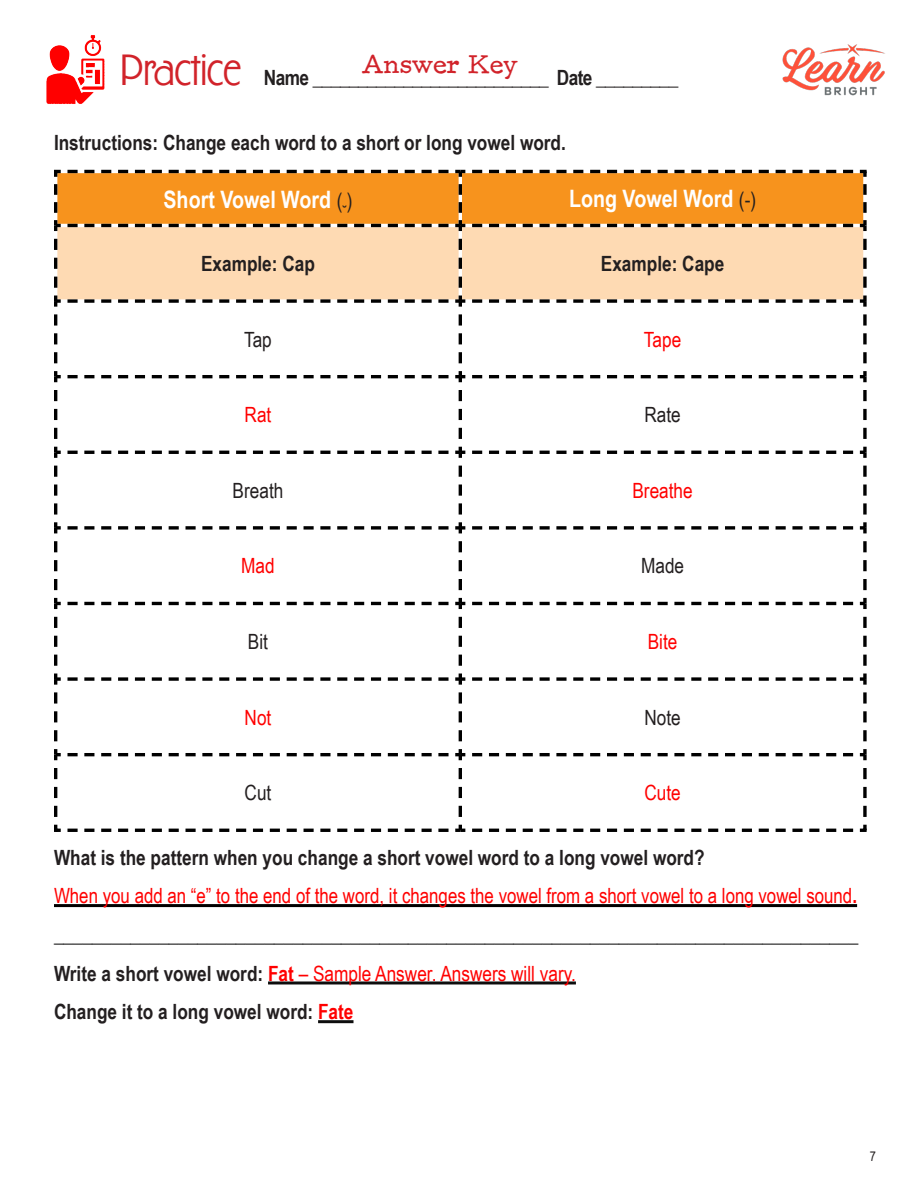
<style>
.page{position:relative;width:918px;height:1188px;background:#fff}
.page>*{position:absolute;margin:0;border:0;box-sizing:border-box;transform-origin:0 0}
.t1{font:27px "F25 Executive";letter-spacing:-.025em;color:#d1232a}
.t2{font:700 24px "Arial Narrow";color:#fff}
.t3{font:21px "Arial Narrow";color:#f00}
.Heading_2{font:700 21px "Arial Narrow";color:#231f20}
.t4{font:700 21px "Arial Narrow";color:#0d0d0d}
.Heading_2-2{font:700 21px "Arial Narrow";letter-spacing:-.025em;color:#231f20}
.t5{font:21px "Arial Narrow";color:#231f20}
.t6{font:13.5px "Arial Narrow";color:#231f20}
.s1{font-family:"Hardwood LP";font-weight:400;font-size:48px;color:#d1232a}
.s2{font-weight:400;font-size:21px;color:#231f20}
.s3{font-weight:700}
.s4{font-weight:700;color:#231f20}
.s5{color:#f00}
</style>
<div class="page">
<hr style="left:54px;top:904px;width:803px;height:3px;background:#000">
<hr style="left:268px;top:981px;width:308px;height:3px;background:#0d0d0d">
<hr style="left:318px;top:1020px;width:36px;height:3px;background:#0d0d0d">
<div style="left:57px;top:288px;width:806px;height:11px;background:#fedab3"></div>
<hr style="left:459px;top:225px;width:3px;height:76px;background:#fff">
<svg style="left:54px;top:169px;width:813px;height:119px;background:#f0b46f"></svg>
<svg style="left:54px;top:296px;width:7px;height:67px"></svg>
<svg style="left:67px;top:296px;width:398px;height:67px"></svg>
<svg style="left:472px;top:296px;width:395px;height:67px"></svg>
<svg style="left:54px;top:371px;width:7px;height:68px"></svg>
<svg style="left:67px;top:371px;width:398px;height:68px"></svg>
<svg style="left:472px;top:371px;width:395px;height:68px"></svg>
<svg style="left:54px;top:447px;width:7px;height:68px"></svg>
<svg style="left:67px;top:447px;width:398px;height:68px"></svg>
<svg style="left:472px;top:447px;width:395px;height:68px"></svg>
<svg style="left:54px;top:522px;width:7px;height:68px"></svg>
<svg style="left:67px;top:522px;width:398px;height:68px"></svg>
<svg style="left:472px;top:522px;width:395px;height:68px"></svg>
<svg style="left:54px;top:598px;width:7px;height:68px"></svg>
<svg style="left:67px;top:598px;width:398px;height:68px"></svg>
<svg style="left:472px;top:598px;width:395px;height:68px"></svg>
<svg style="left:54px;top:674px;width:7px;height:67px"></svg>
<svg style="left:67px;top:674px;width:398px;height:67px"></svg>
<svg style="left:472px;top:674px;width:395px;height:67px"></svg>
<svg style="left:67px;top:749px;width:398px;height:68px"></svg>
<svg style="left:472px;top:749px;width:395px;height:68px"></svg>
<svg style="left:54px;top:749px;width:7px;height:83px"></svg>
<svg style="left:67px;top:825px;width:800px;height:7px"></svg>
<img style="left:46px;top:35px;width:59px;height:69px">
<img style="left:782px;top:44px;width:103px;height:52px">
<p class="Heading_2-2" style="left:120px;top:62px;width:560px"><span class="s1">Practice</span> Name __________________________ Date _________</p>
<p class="t1" style="left:362px;top:49px;width:158px">Answer Key</p>
<p class="Heading_2" style="left:54px;top:127px;width:513px">Instructions: Change each word to a short or long vowel word.</p>
<p class="t2" style="left:164px;top:182px;width:190px">Short Vowel Word <span class="s2">(</span><sub>˘</sub><span class="s2">)</span></p>
<p class="t2" style="left:569px;top:181px;width:189px">Long Vowel Word <span class="s2">(-)</span></p>
<p class="Heading_2" style="left:201px;top:248px;width:115px">Example: Cap</p>
<p class="Heading_2" style="left:601px;top:248px;width:125px">Example: Cape</p>
<p class="t5" style="left:244px;top:324px;width:29px">Tap</p>
<p class="t3" style="left:644px;top:324px;width:39px">Tape</p>
<p class="t3" style="left:245px;top:399px;width:28px">Rat</p>
<p class="t5" style="left:644px;top:399px;width:38px">Rate</p>
<p class="t5" style="left:233px;top:475px;width:52px">Breath</p>
<p class="t3" style="left:632px;top:475px;width:62px">Breathe</p>
<p class="t3" style="left:241px;top:551px;width:35px">Mad</p>
<p class="t5" style="left:641px;top:551px;width:45px">Made</p>
<p class="t5" style="left:248px;top:626px;width:22px">Bit</p>
<p class="t3" style="left:648px;top:626px;width:31px">Bite</p>
<p class="t3" style="left:245px;top:702px;width:28px">Not</p>
<p class="t5" style="left:644px;top:702px;width:38px">Note</p>
<p class="t5" style="left:245px;top:777px;width:28px">Cut</p>
<p class="t3" style="left:644px;top:777px;width:38px">Cute</p>
<p class="Heading_2" style="left:54px;top:841px;width:652px">What is the pattern when you change a short vowel word to a long vowel word?</p>
<p class="t3" style="left:54px;top:881px;width:805px">When you add an “e” to the end of the word, it changes the vowel from a short vowel to a long vowel sound<span class="s3">.</span></p>
<p class="t4" style="left:54px;top:919px;width:806px">____________________________________________________________________________________</p>
<p class="t3" style="left:54px;top:958px;width:523px"><span class="s4">Write a short vowel word:</span> <span class="s3">Fat</span> – Sample Answer. Answers will vary.</p>
<p class="Heading_2" style="left:54px;top:996px;width:301px">Change it to a long vowel word: <span class="s5">Fate</span></p>
<p class="t6" style="left:870px;top:1146px;width:8px">7</p>
</div>
